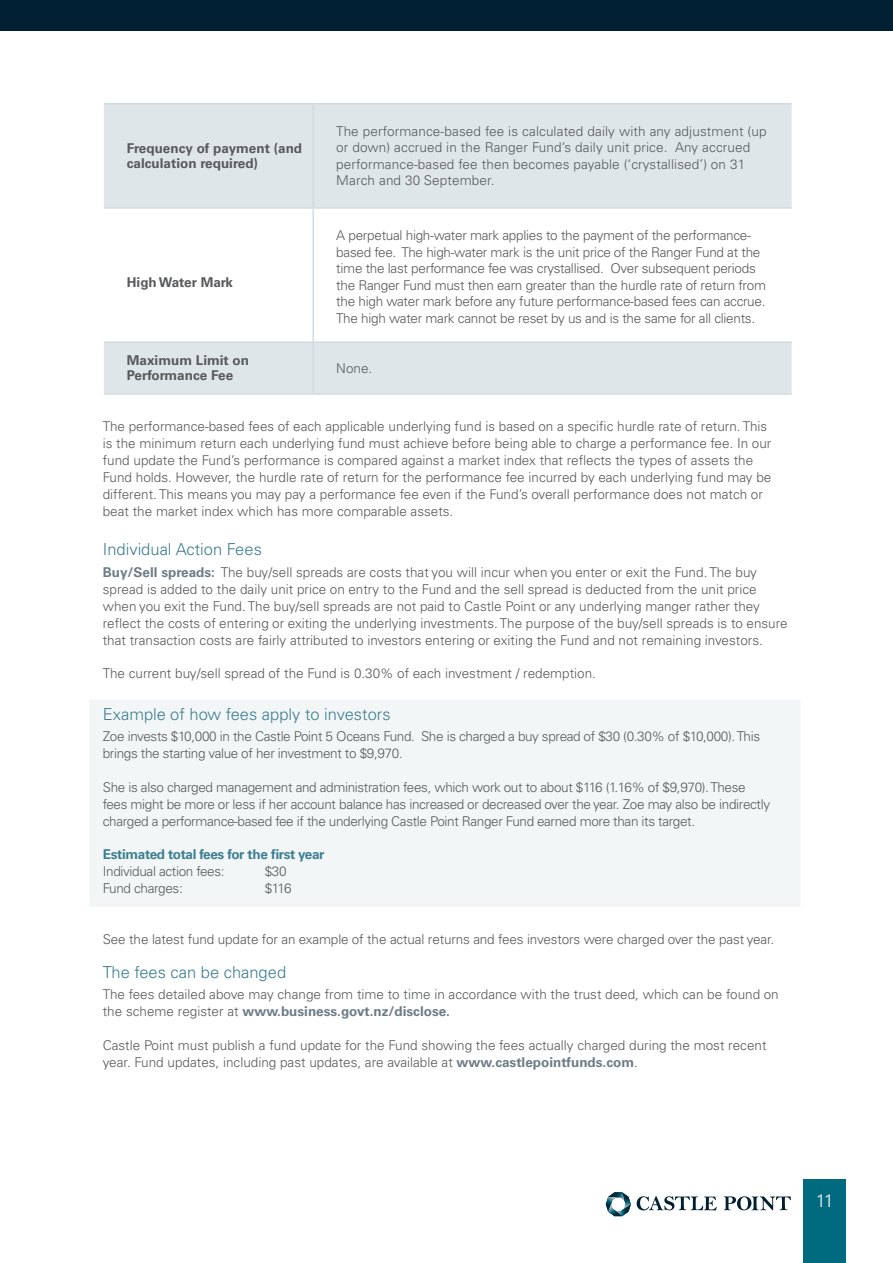
<style>
.page{position:relative;width:893px;height:1263px;background:#fff}
.page>*{position:absolute;margin:0;border:0;box-sizing:border-box;transform-origin:0 0}
.t1{font:300 18px "Univers LT Pro 45";color:#fff}
.t2{font:300 16.5px "Univers LT Pro 45";color:#3d7e91}
.t3{font:300 13.5px/17px "Univers LT Pro 45";color:#58595b}
.t4{font:300 13.5px/17px "Univers LT Pro 45";letter-spacing:-.025em;color:#58595b}
.t5{font:300 13.5px/16.5px "Univers LT Pro 45";letter-spacing:-.02em;color:#58595b}
.t6{font:700 13.5px/15px "Univers LT Pro 65";color:#58595b}
.t7{font:700 13.5px "Univers LT Pro 65";color:#6c7c86}
.t8{font:700 13.5px "Univers LT Pro 65";letter-spacing:-.025em;color:#3d7e91}
.s1{font-family:"Univers LT Pro 65";font-weight:700;color:#6c7c86}
.s2{font-family:"Univers LT Pro 45";font-weight:300;color:#58595b}
</style>
<div class="page">
<div style="left:804px;top:1180px;width:42px;height:83px;background:#006a7e"></div>
<div style="left:0;top:0;width:893px;height:30px;background:#001f32"></div>
<svg style="left:724px;top:1196px;width:67px;height:14px"></svg>
<svg style="left:606px;top:1192px;width:111px;height:25px"></svg>
<div style="left:88px;top:698px;width:714px;height:210px;background:#f3f6f7;border:2px solid #fff"></div>
<svg style="left:104px;top:104px;width:688px;height:289px;fill:#dfe6e9"></svg>
<hr style="left:104px;top:103px;width:209px;height:1px;background:#d2dadf">
<hr style="left:313px;top:103px;width:479px;height:1px;background:#d2dadf">
<hr style="left:313px;top:104px;width:1px;height:103px;background:#d2dadf">
<hr style="left:104px;top:207px;width:209px;height:2px;background:#d2dadf">
<hr style="left:313px;top:207px;width:479px;height:2px;background:#d2dadf">
<hr style="left:313px;top:209px;width:1px;height:132px;background:#d2dadf">
<hr style="left:104px;top:341px;width:209px;height:2px;background:#d2dadf">
<hr style="left:313px;top:341px;width:479px;height:2px;background:#d2dadf">
<hr style="left:313px;top:343px;width:1px;height:50px;background:#d2dadf">
<hr style="left:104px;top:393px;width:209px;height:2px;background:#d2dadf">
<hr style="left:313px;top:393px;width:479px;height:2px;background:#d2dadf">
<p class="t6" style="left:127px;top:141px;width:177px">Frequency of payment (and calculation required)</p>
<p class="t6" style="left:127px;top:275px;width:108px">High Water Mark</p>
<p class="t3" style="left:336px;top:123px;width:432px;line-height:16.5px">The performance-based fee is calculated daily with any adjustment (up or down) accrued in the Ranger Fund’s daily unit price. Any accrued performance-based fee then becomes payable (‘crystallised’) on 31<br>March and 30 September.</p>
<p class="t5" style="left:336px;top:227px;width:431px">A perpetual high-water mark applies to the payment of the performance&shy;based fee. The high-water mark is the unit price of the Ranger Fund at the time the last performance fee was crystallised. Over subsequent periods the Ranger Fund must then earn greater than the hurdle rate of return from the high water mark before any future performance-based fees can accrue.<br>The high water mark cannot be reset by us and is the same for all clients.</p>
<p class="t6" style="left:127px;top:353px;width:124px">Maximum Limit on<br>Performance Fee</p>
<p class="t3" style="left:336px;top:360px;width:38px">None.</p>
<p class="t3" style="left:103px;top:417px;width:670px">The performance-based fees of each applicable underlying fund is based on a specific hurdle rate of return. This is the minimum return each underlying fund must achieve before being able to charge a performance fee. In our fund update the Fund’s performance is compared against a market index that reflects the types of assets the Fund holds. However, the hurdle rate of return for the performance fee incurred by each underlying fund may be different. This means you may pay a performance fee even if the Fund’s overall performance does not match or beat the market index which has more comparable assets.</p>
<p class="t2" style="left:103px;top:540px;width:161px">Individual Action Fees</p>
<p class="t3" style="left:103px;top:563px;width:686px"><span class="s1">Buy/Sell spreads:</span> The buy/sell spreads are costs that you will incur when you enter or exit the Fund. The buy spread is added to the daily unit price on entry to the Fund and the sell spread is deducted from the unit price when you exit the Fund. The buy/sell spreads are not paid to Castle Point or any underlying manger rather they reflect the costs of entering or exiting the underlying investments. The purpose of the buy/sell spreads is to ensure that transaction costs are fairly attributed to investors entering or exiting the Fund and not remaining investors.</p>
<p class="t3" style="left:103px;top:665px;width:495px">The current buy/sell spread of the Fund is 0.30% of each investment / redemption.</p>
<p class="t2" style="left:103px;top:704px;width:289px">Example of how fees apply to investors</p>
<p class="t4" style="left:103px;top:727px;width:659px">Zoe invests $10,000 in the Castle Point 5 Oceans Fund. She is charged a buy spread of $30 (0.30% of $10,000). This brings the starting value of her investment to $9,970.</p>
<p class="t4" style="left:103px;top:778px;width:669px">She is also charged management and administration fees, which work out to about $116 (1.16% of $9,970). These fees might be more or less if her account balance has increased or decreased over the year. Zoe may also be indirectly charged a performance-based fee if the underlying Castle Point Ranger Fund earned more than its target.</p>
<p class="t8" style="left:103px;top:847px;width:223px">Estimated total fees for the first year</p>
<p class="t4" style="left:103px;top:863px;width:123px">Individual action fees:</p>
<p class="t3" style="left:265px;top:863px;width:23px">$30</p>
<p class="t4" style="left:103px;top:880px;width:82px">Fund charges:</p>
<p class="t3" style="left:265px;top:880px;width:28px">$116</p>
<p class="t3" style="left:103px;top:931px;width:673px">See the latest fund update for an example of the actual returns and fees investors were charged over the past year.</p>
<p class="t2" style="left:103px;top:962px;width:185px">The fees can be changed</p>
<p class="t3" style="left:103px;top:986px;width:677px">The fees detailed above may change from time to time in accordance with the trust deed, which can be found on</p>
<p class="t7" style="left:103px;top:1003px;width:349px"><span class="s2">the scheme register at</span> www.business.govt.nz/disclose.</p>
<p class="t3" style="left:103px;top:1037px;width:665px">Castle Point must publish a fund update for the Fund showing the fees actually charged during the most recent year. Fund updates, including past updates, are available at <span class="s1">www.castlepointfunds.com</span>.</p>
<h1 class="t1" style="left:816px;top:1190px;width:19px">11</h1>
</div>
